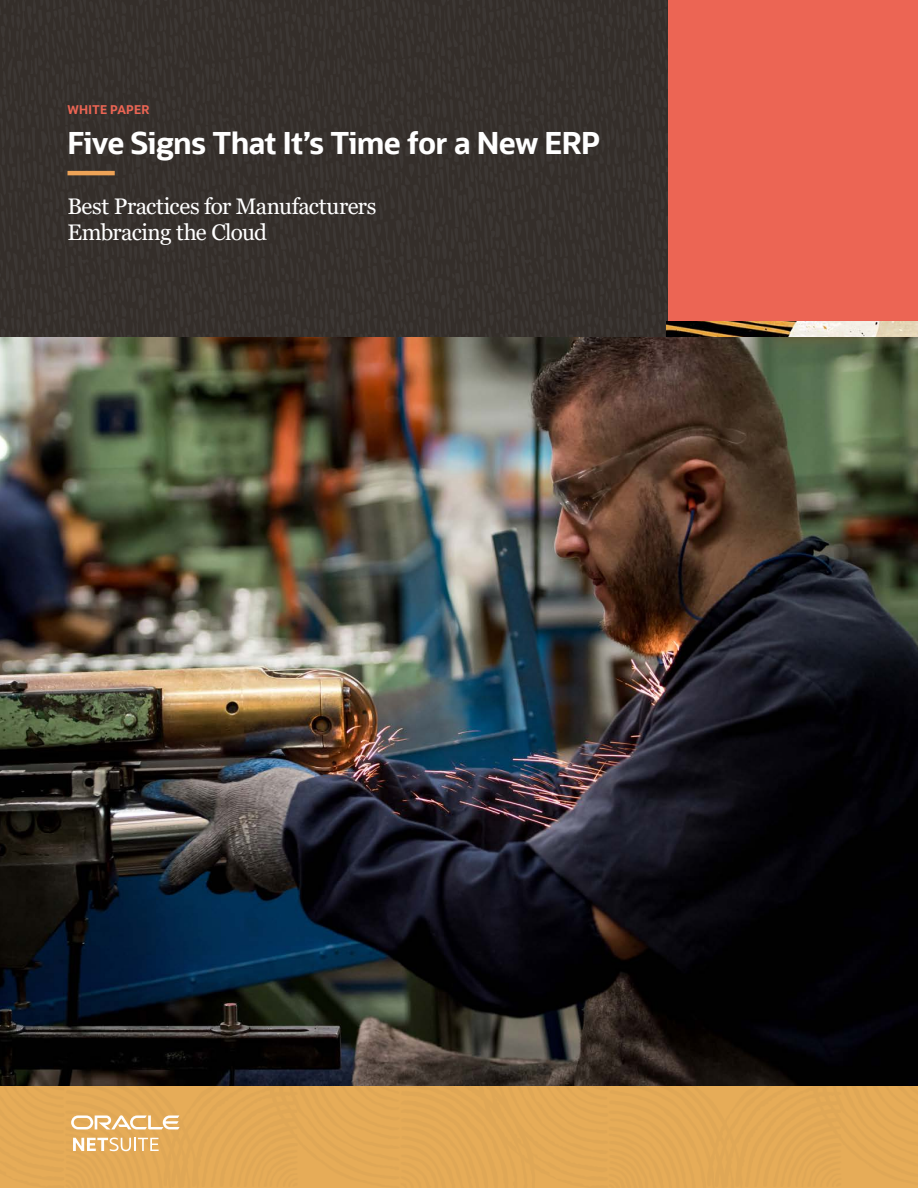
<style>
.page{position:relative;width:918px;height:1188px;background:#fff}
.page>*{position:absolute;margin:0;border:0;box-sizing:border-box;transform-origin:0 0}
.t1{font:700 30px "Oracle Sans";letter-spacing:-.025em;color:#fff}
.t2{font:22.5px/25.5px "Georgia";letter-spacing:-.025em;color:#fff}
.t3{font:700 12px "Oracle Sans";letter-spacing:.02em;color:#ec6554}
</style>
<div class="page">
<div style="left:0;top:1086px;width:918px;height:102px;background:#e5ab57"></div>
<img style="left:0;top:0;width:669px;height:338px">
<div style="left:669px;top:0;width:249px;height:338px;background:#ec6554"></div>
<img style="left:666px;top:321px;width:252px;height:17px">
<img style="left:0;top:338px;width:918px;height:748px">
<hr style="left:68px;top:171px;width:47px;height:4px;background:#eea357">
<svg style="left:73px;top:1138px;width:86px;height:13px"></svg>
<svg style="left:71px;top:1115px;width:109px;height:14px"></svg>
<p class="t3" style="left:68px;top:102px;width:83px">WHITE PAPER</p>
<h1 class="t1" style="left:68px;top:124px;width:534px">Five Signs That It’s Time for a New ERP</h1>
<p class="t2" style="left:68px;top:194px;width:311px">Best Practices for Manufacturers<br>Embracing the Cloud</p>
</div>
